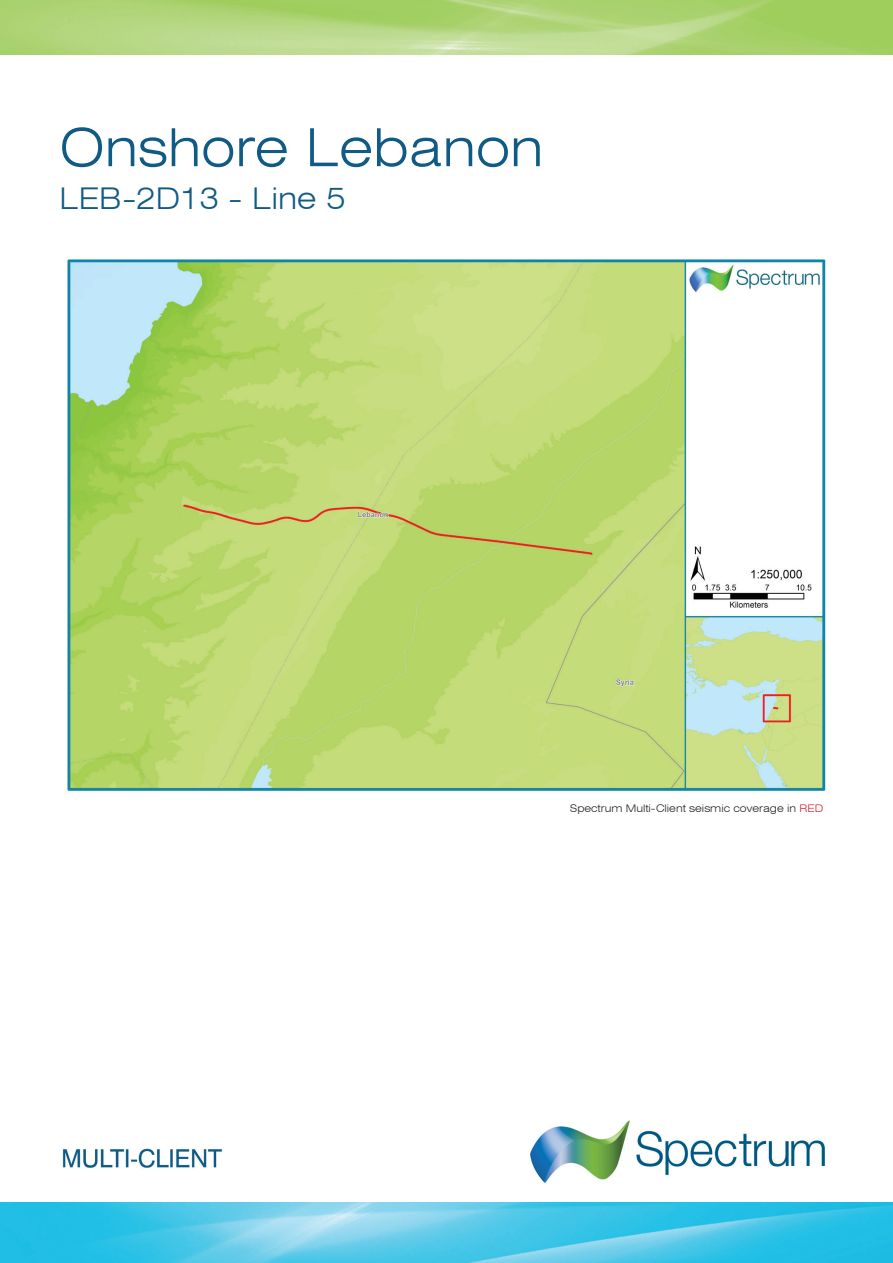
<style>
.page{position:relative;width:893px;height:1263px;background:#fff}
.page>*{position:absolute;margin:0;border:0;box-sizing:border-box;transform-origin:0 0}
.t1{font:300 expanded 52.5px "Swiss 721 BT";color:#0f5b85}
.t2{font:300 expanded 30px "Swiss 721 BT";color:#0f5b85}
.t3{font:300 expanded 10.5px "Swiss 721 BT";color:#231f20}
.s1{color:#d1232a}
</style>
<div class="page">
<img style="left:0;top:0;width:893px;height:54px">
<img style="left:0;top:1202px;width:893px;height:61px">
<img style="left:67px;top:259px;width:759px;height:532px">
<img style="left:530px;top:1120px;width:295px;height:63px">
<img style="left:62px;top:1148px;width:160px;height:20px">
<h1 class="t1" style="left:60px;top:116px;width:485px">Onshore Lebanon</h1>
<h2 class="t2" style="left:60px;top:180px;width:288px">LEB-2D13 - Line 5</h2>
<p class="t3" style="left:570px;top:802px;width:255px">Spectrum Multi-Client seismic coverage in <span class="s1">RED</span></p>
</div>
